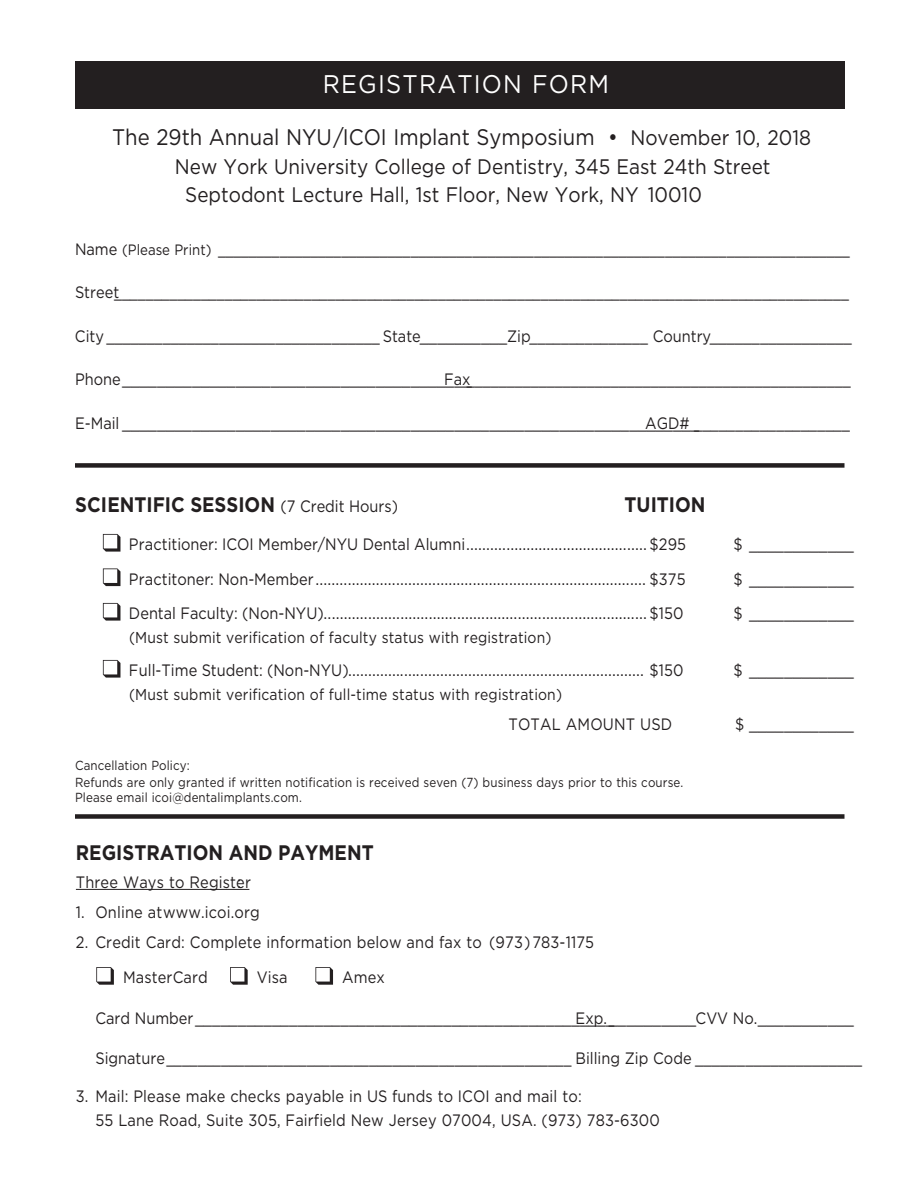
<style>
.page{position:relative;width:918px;height:1188px;background:#fff}
.page>*{position:absolute;margin:0;border:0;box-sizing:border-box;transform-origin:0 0}
.t1{font:25.5px "Gotham";letter-spacing:.05em;color:#fff;scale:.93 1}
.t2{font:22.5px "Gotham";color:#231f20;scale:.9 1}
.t3{font:21px/28.5px "Gotham";color:#231f20;scale:.9 1}
.t4{font:700 21px "Gotham";color:#231f20;scale:.88 1}
.t5{font:16.5px/34.5px "Gotham";letter-spacing:.01em;color:#231f20;scale:.88 1}
.t6{font:15.75px "Gotham";letter-spacing:.01em;color:#231f20;scale:.88 1}
.t7{font:13.2px/17.2px "Gotham";letter-spacing:.01em;color:#231f20;scale:.88 1}
.s1{font-size:21px}
.s2{font-size:15px}
.s3{font-weight:400;font-size:16.5px}
</style>
<div class="page">
<div style="left:75px;top:463px;width:769px;height:5px;background:#231f20"></div>
<div style="left:75px;top:62px;width:769px;height:47px;background:#231f20"></div>
<hr style="left:76px;top:889px;width:173px;height:1px;background:#231f20">
<svg style="left:96px;top:967px;width:18px;height:18px"></svg>
<svg style="left:230px;top:967px;width:18px;height:18px"></svg>
<svg style="left:315px;top:967px;width:18px;height:18px"></svg>
<div style="left:75px;top:814px;width:769px;height:5px;background:#231f20"></div>
<svg style="left:103px;top:534px;width:17px;height:18px"></svg>
<svg style="left:103px;top:568px;width:17px;height:18px"></svg>
<svg style="left:103px;top:603px;width:17px;height:18px"></svg>
<svg style="left:103px;top:660px;width:17px;height:18px"></svg>
<p class="t1" style="left:323px;top:70px;width:309px">REGISTRATION FORM</p>
<p class="t2" style="left:112px;top:125px;width:778px">The 29th Annual NYU/ICOI Implant Symposium • <span class="s1">November 10, 2018</span></p>
<p class="t3" style="left:185px;top:152px;width:652px;text-indent:-10px">New York University College of Dentistry, 345 East 24th Street<br>Septodont Lecture Hall, 1st Floor, New York, NY 10010</p>
<p class="t5" style="left:75px;top:231px;width:882px">Name <span class="s2">(Please Print)</span> __________________________________________________________________________________</p>
<p class="t5" style="left:75px;top:275px;width:881px">Street_____________________________________________________________________________________________</p>
<p class="t5" style="left:75px;top:318px;width:884px">City __________________________________ State__________Zip_______________ Country _________________</p>
<p class="t5" style="left:75px;top:362px;width:453px">Phone________________________________________</p>
<p class="t5" style="left:444px;top:362px;width:464px">Fax________________________________________________</p>
<p class="t5" style="left:75px;top:405px;width:711px">E-Mail __________________________________________________________________</p>
<p class="t5" style="left:645px;top:405px;width:234px">AGD# ___________________</p>
<p class="t4" style="left:75px;top:491px;width:369px">SCIENTIFIC SESSION <span class="s3">(7 Credit Hours)</span></p>
<p class="t4" style="left:625px;top:491px;width:94px">TUITION</p>
<p class="t5" style="left:129px;top:527px;width:635px">Practitioner: ICOI Member/NYU Dental Alumni............................................. $295</p>
<p class="t5" style="left:734px;top:527px;width:138px">$ ____________</p>
<p class="t5" style="left:129px;top:561px;width:634px">Practitoner: Non-Member .................................................................................. $375</p>
<p class="t5" style="left:734px;top:561px;width:138px">$ ____________ $ ____________</p>
<p class="t5" style="left:129px;top:596px;width:632px">Dental Faculty: (Non-NYU)................................................................................ $150</p>
<p class="t6" style="left:129px;top:629px;width:482px">(Must submit verification of faculty status with registration)</p>
<p class="t5" style="left:129px;top:653px;width:632px">Full-Time Student: (Non-NYU).......................................................................... $150</p>
<p class="t6" style="left:129px;top:686px;width:494px">(Must submit verification of full-time status with registration)</p>
<p class="t5" style="left:734px;top:653px;width:138px">$ ____________</p>
<p class="t5" style="left:508px;top:707px;width:188px">TOTAL AMOUNT USD</p>
<p class="t5" style="left:735px;top:707px;width:137px">$ ____________</p>
<p class="t7" style="left:75px;top:756px;width:693px">Cancellation Policy:<br>Refunds are only granted if written notification is received seven (7) business days prior to this course.</p>
<p class="t7" style="left:75px;top:788px;width:259px">Please email icoi@dentalimplants.com.</p>
<p class="t4" style="left:76px;top:838px;width:340px">REGISTRATION AND PAYMENT</p>
<p class="t5" style="left:76px;top:864px;width:200px">Three Ways to Registe: r</p>
<p class="t5" style="left:76px;top:894px;width:210px">1. Online atwww.icoi.org</p>
<p class="t5" style="left:123px;top:924px;width:537px;line-height:35.7px;text-indent:-47px">2. Credit Card: Complete information below and fax to (973)783-1175<br>MasterCard</p>
<p class="t5" style="left:257px;top:960px;width:37px">Visa</p>
<p class="t5" style="left:342px;top:960px;width:50px">Amex</p>
<p class="t5" style="left:95px;top:1000px;width:591px">Card Number_________________________________________________</p>
<p class="t5" style="left:576px;top:1000px;width:318px">Exp.__________CVV No.___________</p>
<p class="t5" style="left:95px;top:1041px;width:873px">Signature____________________________________________________ Billing Zip Code ____________________</p>
<p class="t5" style="left:95px;top:1084px;width:643px;line-height:24px;text-indent:-20px">3. Mail: Please make checks payable in US funds to ICOI and mail to:<br>55 Lane Road, Suite 305, Fairfield New Jersey 07004, USA. (973) 783-6300</p>
</div>
